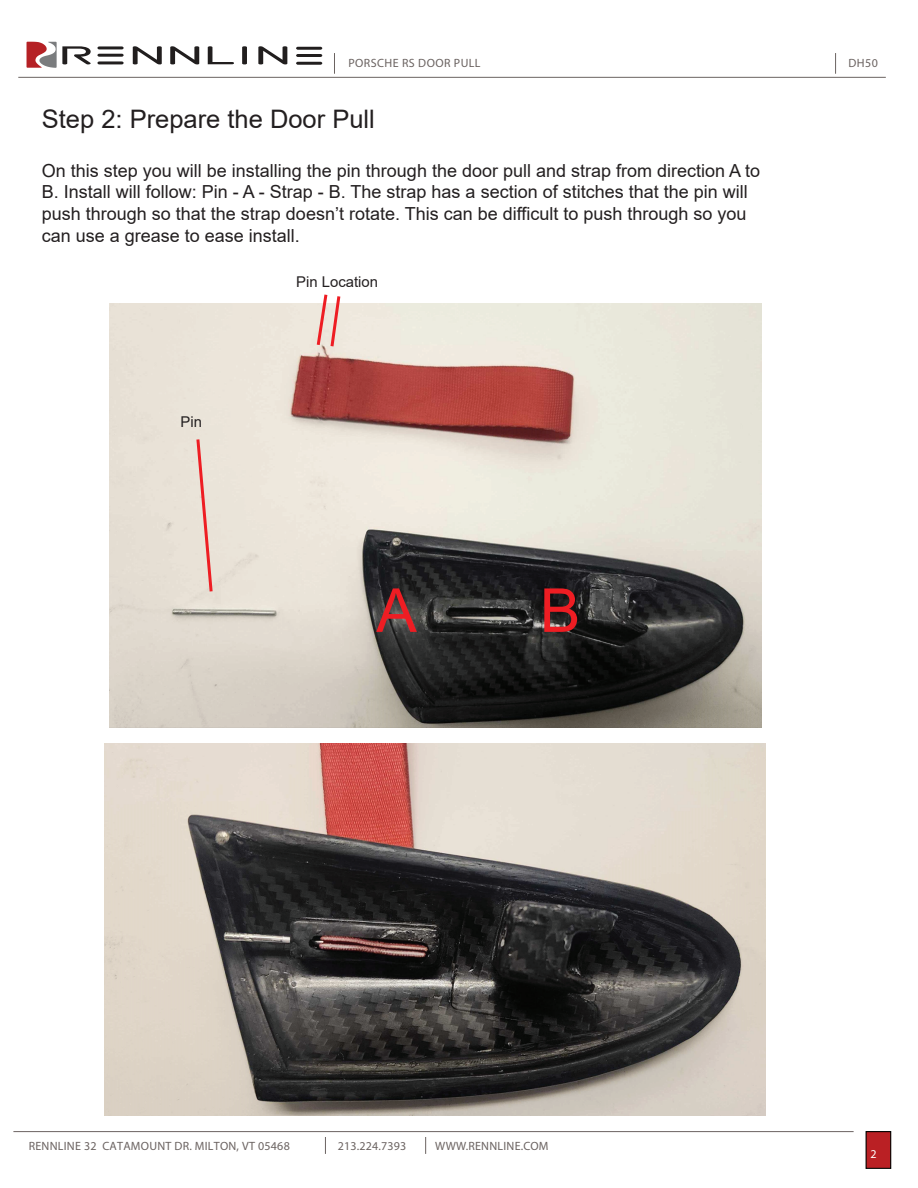
<style>
.page{position:relative;width:918px;height:1188px;background:#fff}
.page>*{position:absolute;margin:0;border:0;box-sizing:border-box;transform-origin:0 0}
.t1{font:60.75px "Arial";color:#ee1d23}
.t2{font:25.5px "Arial";color:#231f20}
.t3{font:18px/21.6px "Arial";color:#231f20}
.t4{font:14.85px "Arial";color:#231f20}
.t5{font:12px "Myriad Pro";letter-spacing:.02em;color:#6b6361}
.t6{font:12px "Myriad Pro";color:#fff}
</style>
<div class="page">
<div style="left:866px;top:1132px;width:25px;height:36px;background:#ba2024"></div>
<div style="left:866px;top:1131px;width:25px;height:38px;border:1px solid #040503"></div>
<hr style="left:13px;top:1131px;width:841px;height:1px;background:#6b6361">
<svg style="left:325px;top:1137px;width:1px;height:17px"></svg>
<svg style="left:425px;top:1137px;width:1px;height:17px"></svg>
<svg style="left:27px;top:42px;width:295px;height:26px"></svg>
<hr style="left:18px;top:77px;width:868px;height:1px;background:#6b6361">
<svg style="left:334px;top:53px;width:1px;height:21px"></svg>
<svg style="left:835px;top:53px;width:1px;height:21px"></svg>
<img style="left:109px;top:303px;width:652px;height:425px">
<svg style="left:195px;top:436px;width:19px;height:159px;background:#eac4bc"></svg>
<svg style="left:315px;top:294px;width:27px;height:56px;background:#efc0ba"></svg>
<img style="left:105px;top:744px;width:661px;height:371px">
<p class="t5" style="left:348px;top:56px;width:134px">PORSCHE RS DOOR PULL</p>
<p class="t5" style="left:849px;top:56px;width:31px">DH50</p>
<h2 class="t2" style="left:42px;top:101px;width:335px">Step 2: Prepare the Door Pull</h2>
<p class="t3" style="left:42px;top:160px;width:720px">On this step you will be installing the pin through the door pull and strap from direction A to B. Install will follow: Pin - A - Strap - B. The strap has a section of stitches that the pin will push through so that the strap doesn’t rotate. This can be difficult to push through so you can use a grease to ease install.</p>
<p class="t4" style="left:181px;top:411px;width:23px">Pin</p>
<p class="t4" style="left:296px;top:271px;width:83px">Pin Location</p>
<h1 class="t1" style="left:376px;top:569px;width:42px">A</h1>
<h1 class="t1" style="left:540px;top:569px;width:42px">B</h1>
<p class="t5" style="left:29px;top:1138px;width:263px">RENNLINE 32 CATAMOUNT DR. MILTON, VT 05468</p>
<p class="t5" style="left:338px;top:1138px;width:70px">2 1 3 .2 2 4 .7 3 9 3</p>
<p class="t5" style="left:435px;top:1138px;width:115px">WWW.RENNLINE.COM</p>
<p class="t6" style="left:871px;top:1146px;width:8px">2</p>
</div>
